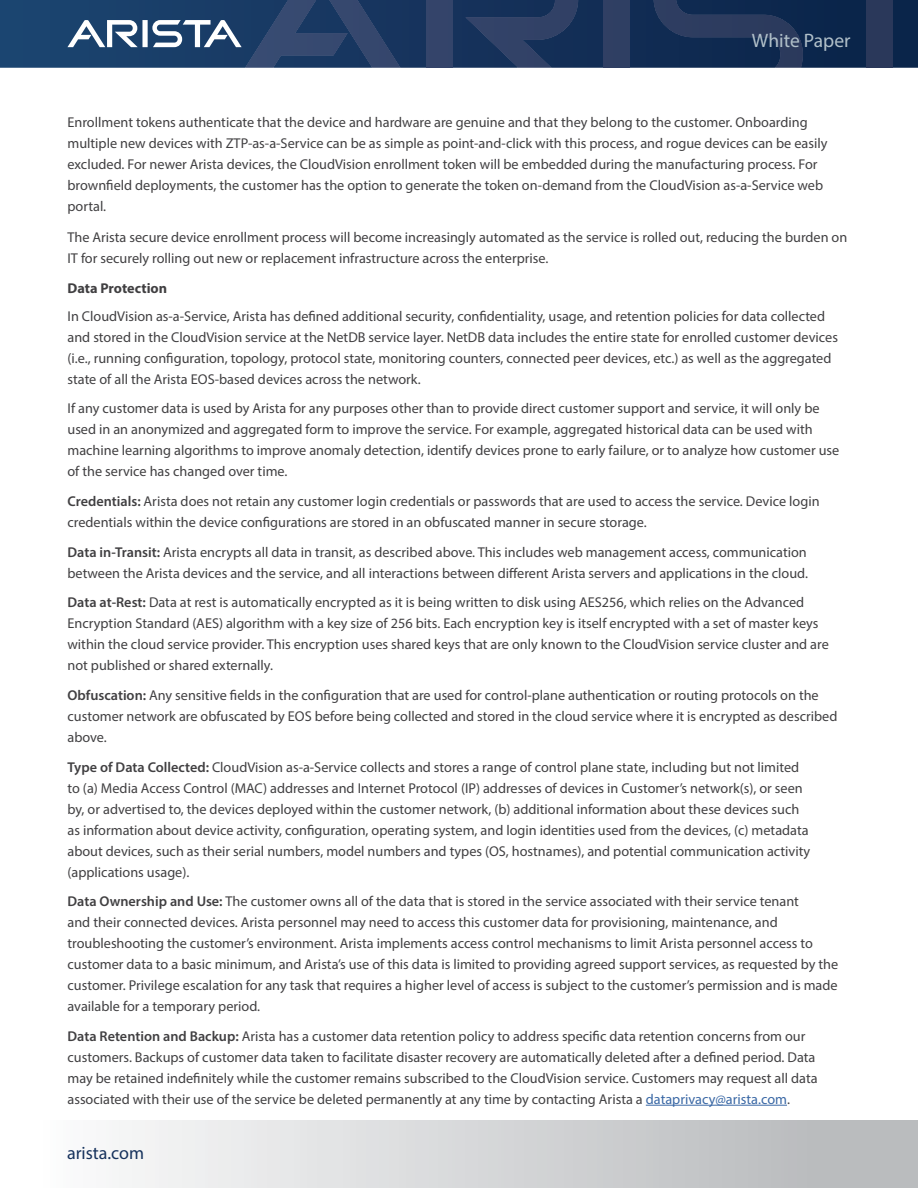
<style>
.page{position:relative;width:918px;height:1188px;background:#fff}
.page>*{position:absolute;margin:0;border:0;box-sizing:border-box;transform-origin:0 0}
.t1{font:19.5px "Myriad Pro";color:#b1c0c9}
.t2{font:18px "Myriad Pro";color:#16325c}
.t3{font:14.25px/21px "Myriad Pro";color:#414042}
.t4{font:700 14.25px "Myriad Pro";color:#414042}
.s1{font-weight:600}
.s2{color:#3a68a5}
</style>
<div class="page">
<svg style="left:0;top:0;width:918px;height:68px;background:#13325a"></svg>
<div style="left:426px;top:0;width:26px;height:68px;background:#34446a"></div>
<svg style="left:465px;top:0;width:113px;height:68px;background:#22385f"></svg>
<svg style="left:67px;top:0;width:333px;height:68px;background:#334f75"></svg>
<div style="left:604px;top:0;width:26px;height:68px;background:#2f3f63"></div>
<svg style="left:654px;top:0;width:149px;height:68px;background:#1a3156"></svg>
<div style="left:867px;top:0;width:26px;height:68px;background:#2a385a"></div>
<div style="left:0;top:1120px;width:918px;height:68px;background:linear-gradient(to right,#fff,#b3b5b7)"></div>
<hr style="left:646px;top:1105px;width:141px;height:1px;background:#3a68a5">
<h1 class="t1" style="left:752px;top:29px;width:100px">White Paper</h1>
<p class="t3" style="left:68px;top:112px;width:761px">Enrollment tokens authenticate that the device and hardware are genuine and that they belong to the customer. Onboarding multiple new devices with ZTP-as-a-Service can be as simple as point-and-click with this process, and rogue devices can be easily excluded. For newer Arista devices, the CloudVision enrollment token will be embedded during the manufacturing process. For brownfield deployments, the customer has the option to generate the token on-demand from the CloudVision as-a-Service web portal.</p>
<p class="t3" style="left:68px;top:226px;width:781px">The Arista secure device enrollment process will become increasingly automated as the service is rolled out, reducing the burden on<br>IT for securely rolling out new or replacement infrastructure across the enterprise.</p>
<p class="t4" style="left:68px;top:279px;width:101px">Data Protection</p>
<p class="t3" style="left:68px;top:305px;width:772px">In CloudVision as-a-Service, Arista has defined additional security, confidentiality, usage, and retention policies for data collected and stored in the CloudVision service at the NetDB service layer. NetDB data includes the entire state for enrolled customer devices (i.e., running configuration, topology, protocol state, monitoring counters, connected peer devices, etc.) as well as the aggregated state of all the Arista EOS-based devices across the network.</p>
<p class="t3" style="left:68px;top:398px;width:773px">If any customer data is used by Arista for any purposes other than to provide direct customer support and service, it will only be used in an anonymized and aggregated form to improve the service. For example, aggregated historical data can be used with machine learning algorithms to improve anomaly detection, identify devices prone to early failure, or to analyze how customer use of the service has changed over time.</p>
<p class="t3" style="left:68px;top:490px;width:754px"><span class="s1">Credentials:</span> Arista does not retain any customer login credentials or passwords that are used to access the service. Device login credentials within the device configurations are stored in an obfuscated manner in secure storage.</p>
<p class="t3" style="left:68px;top:541px;width:742px"><span class="s1">Data in-Transit:</span> Arista encrypts all data in transit, as described above. This includes web management access, communication between the Arista devices and the service, and all interactions between different Arista servers and applications in the cloud.</p>
<p class="t3" style="left:68px;top:592px;width:763px"><span class="s1">Data at-Rest:</span> Data at rest is automatically encrypted as it is being written to disk using AES256, which relies on the Advanced Encryption Standard (AES) algorithm with a key size of 256 bits. Each encryption key is itself encrypted with a set of master keys within the cloud service provider. This encryption uses shared keys that are only known to the CloudVision service cluster and are not published or shared externally.</p>
<p class="t3" style="left:68px;top:684px;width:771px"><span class="s1">Obfuscation:</span> Any sensitive fields in the configuration that are used for control-plane authentication or routing protocols on the customer network are obfuscated by EOS before being collected and stored in the cloud service where it is encrypted as described above.</p>
<p class="t3" style="left:68px;top:756px;width:744px"><span class="s1">Type of Data Collected:</span> CloudVision as-a-Service collects and stores a range of control plane state, including but not limited to (a) Media Access Control (MAC) addresses and Internet Protocol (IP) addresses of devices in Customer’s network(s), or seen by, or advertised to, the devices deployed within the customer network, (b) additional information about these devices such as information about device activity, configuration, operating system, and login identities used from the devices, (c) metadata about devices, such as their serial numbers, model numbers and types (OS, hostnames), and potential communication activity (applications usage).</p>
<p class="t3" style="left:68px;top:891px;width:772px"><span class="s1">Data Ownership and Use:</span> The customer owns all of the data that is stored in the service associated with their service tenant<br>and their connected devices. Arista personnel may need to access this customer data for provisioning, maintenance, and troubleshooting the customer’s environment. Arista implements access control mechanisms to limit Arista personnel access to customer data to a basic minimum, and Arista’s use of this data is limited to providing agreed support services, as requested by the customer. Privilege escalation for any task that requires a higher level of access is subject to the customer’s permission and is made available for a temporary period.</p>
<p class="t3" style="left:68px;top:1025px;width:752px"><span class="s1">Data Retention and Backup:</span> Arista has a customer data retention policy to address specific data retention concerns from our customers. Backups of customer data taken to facilitate disaster recovery are automatically deleted after a defined period. Data may be retained indefinitely while the customer remains subscribed to the CloudVision service. Customers may request all data associated with their use of the service be deleted permanently at any time by contacting Arista a <span class="s2">dataprivacy@arista.com</span>.</p>
<p class="t2" style="left:67px;top:1142px;width:79px">arista.com</p>
</div>
